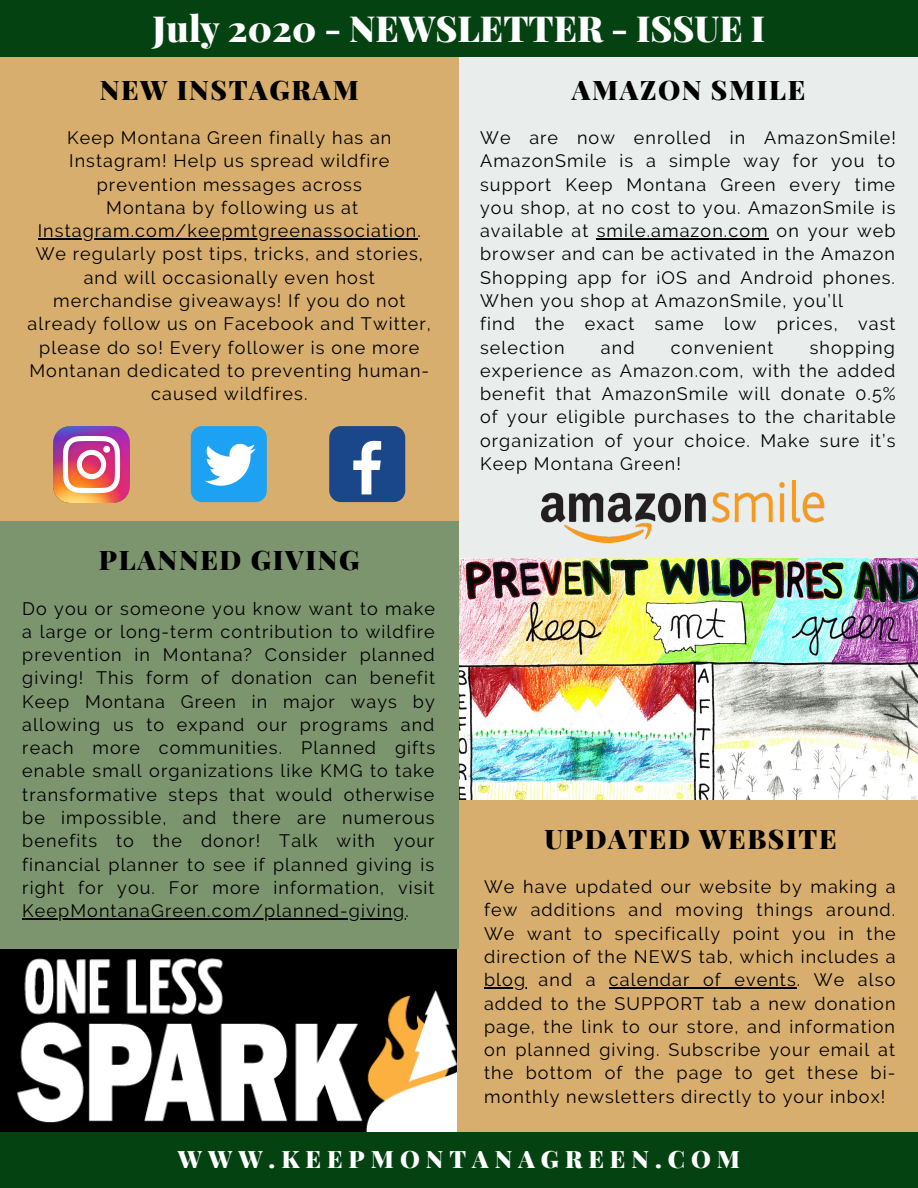
<style>
.page{position:relative;width:918px;height:1188px;background:#fff}
.page>*{position:absolute;margin:0;border:0;box-sizing:border-box;transform-origin:0 0}
.t1{font:900 36px "Playfair Display";color:#fff}
.t2{font:900 27px "Playfair Display";letter-spacing:.06em;color:#000}
.t3{font:900 24px "Playfair Display";letter-spacing:.25em;color:#fff}
.t4{font:18px/23.2px "Raleway";letter-spacing:.06em;color:#000;text-align:justify}
</style>
<div class="page">
<img style="left:460px;top:557px;width:458px;height:243px">
<div style="left:450px;top:56px;width:468px;height:501px;background:#e9edec"></div>
<div style="left:0;top:56px;width:459px;height:465px;background:#d7ae6d"></div>
<img style="left:0;top:949px;width:458px;height:183px">
<div style="left:458px;top:800px;width:460px;height:332px;background:#d7ae6d"></div>
<div style="left:0;top:521px;width:459px;height:428px;background:#7d956f"></div>
<div style="left:0;top:1132px;width:918px;height:56px;background:#054212"></div>
<div style="left:0;top:0;width:918px;height:56px;background:#054212"></div>
<img style="left:541px;top:480px;width:284px;height:62px">
<svg style="left:191px;top:426px;width:76px;height:76px;background:#53b6f1"></svg>
<img style="left:53px;top:426px;width:76px;height:76px">
<div style="left:329px;top:426px;width:76px;height:76px;background:#1a4789;border-radius:12px"></div>
<svg style="left:353px;top:441px;width:28px;height:53px"></svg>
<hr style="left:597px;top:238px;width:172px;height:1px;background:#000">
<hr style="left:22px;top:918px;width:383px;height:1px;background:#000">
<hr style="left:38px;top:238px;width:379px;height:1px;background:#000">
<hr style="left:484px;top:987px;width:42px;height:1px;background:#000">
<hr style="left:609px;top:987px;width:188px;height:1px;background:#000">
<h1 class="t1" style="left:153px;top:3px;width:614px">July 2020 - NEWSLETTER - ISSUE I</h1>
<h2 class="t2" style="left:100px;top:70px;width:261px">NEW INSTAGRAM</h2>
<p class="t4" style="left:28px;top:126px;width:405px;text-align:center">Keep Montana Green finally has an Instagram! Help us spread wildfire prevention messages across<br>Montana by following us at Instagram.com/keepmtgreenassociation.<br>We regularly post tips, tricks, and stories, and will occasionally even host merchandise giveaways! If you do not already follow us on Facebook and Twitter, please do so! Every follower is one more Montanan dedicated to preventing human&shy;caused wildfires.</p>
<h2 class="t2" style="left:99px;top:541px;width:262px">PLANNED GIVING</h2>
<p class="t4" style="left:22px;top:597px;width:414px">Do you or someone you know want to make a large or long-term contribution to wildfire prevention in Montana? Consider planned giving! This form of donation can benefit Keep Montana Green in major ways by allowing us to expand our programs and reach more communities. Planned gifts enable small organizations like KMG to take transformative steps that would otherwise be impossible, and there are numerous benefits to the donor! Talk with your financial planner to see if planned giving is right for you. For more information, visit KeepMontanaGreen.com/planned-giving.</p>
<h2 class="t2" style="left:572px;top:70px;width:235px">AMAZON SMILE</h2>
<p class="t4" style="left:480px;top:126px;width:417px;text-align:left">We are now enrolled in AmazonSmile!<br>AmazonSmile is a simple way for you to support Keep Montana Green every time you shop, at no cost to you. AmazonSmile is available at smile.amazon.com on your web browser and can be activated in the Amazon Shopping app for iOS and Android phones.<br>When you shop at AmazonSmile, you’ll<br>find the exact same low prices, vast selection</p>
<p class="t4" style="left:480px;top:336px;width:417px;text-indent:330px">shopping experience as Amazon.com, with the added benefit that AmazonSmile will donate 0.5% of your eligible purchases to the charitable organization of your choice. Make sure it’s Keep Montana Green!</p>
<p class="t4" style="left:601px;top:336px;width:35px">and</p>
<p class="t4" style="left:671px;top:336px;width:104px">convenient</p>
<h2 class="t2" style="left:544px;top:820px;width:294px">UPDATED WEBSITE</h2>
<p class="t4" style="left:484px;top:875px;width:413px">We have updated our website by making a few additions and moving things around.<br>We want to specifically point you in the direction of the NEWS tab, which includes a blog and a calendar of events. We also added to the SUPPORT tab a new donation page, the link to our store, and information on planned giving. Subscribe your email at the bottom of the page to get these bi&shy;monthly newsletters directly to your inbox!</p>
<h3 class="t3" style="left:178px;top:1142px;width:564px">WWW.KEEPMONTANAGREEN.COM</h3>
</div>
